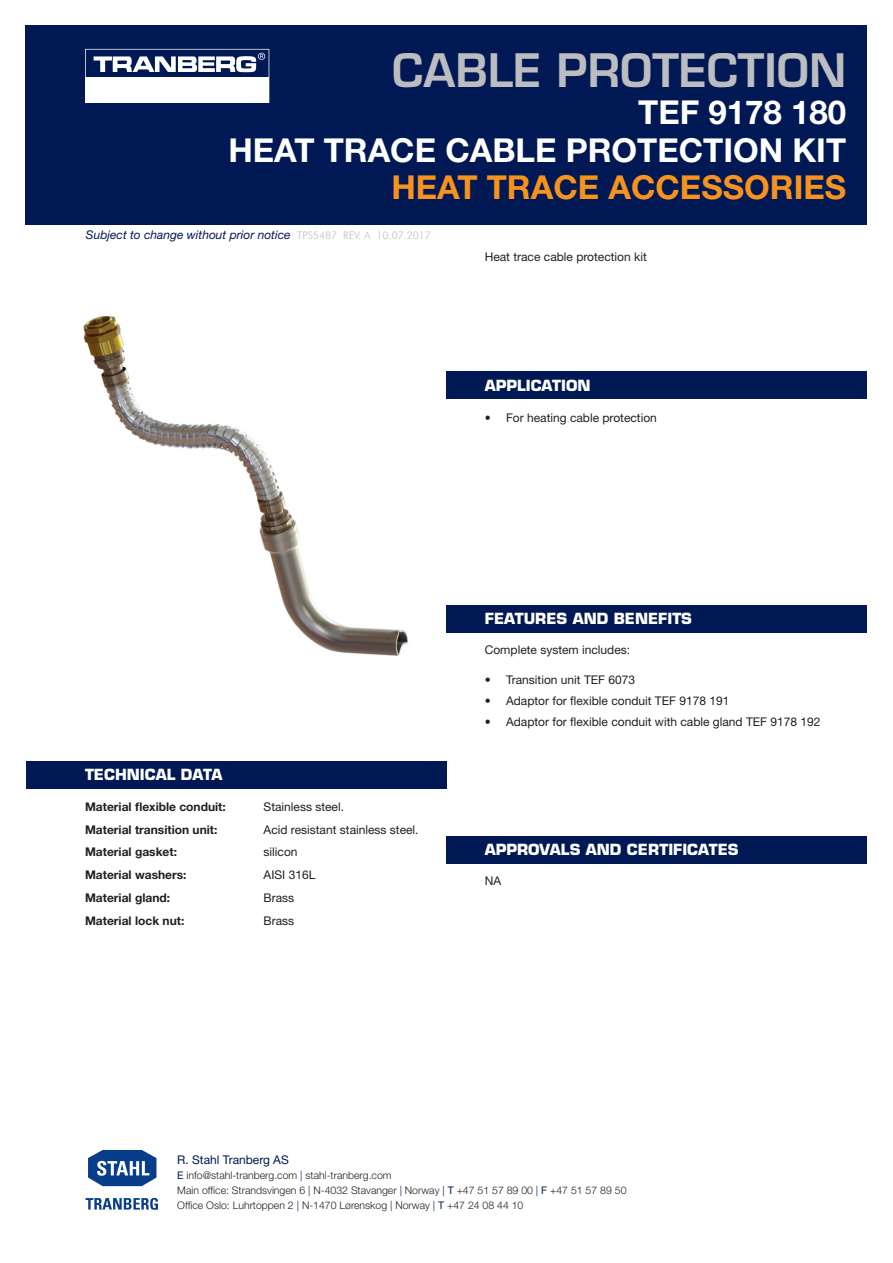
<style>
.page{position:relative;width:893px;height:1263px;background:#fff}
.page>*{position:absolute;margin:0;border:0;box-sizing:border-box;transform-origin:0 0}
.Brødtekst{font:600 45px "Eurostile LT Std";color:#bcbdc0}
.Brødtekst-2{font:700 33px "Helvetica Neue LT";color:#fff}
.t1{font:700 33px "Helvetica Neue LT";color:#f7931d}
.t2{font:700 15px "Eurostile LT Std";color:#fff}
.Teknisk_data{font:12px "Helvetica Neue LT";color:#231f20}
.Teknisk_data-2{font:700 12px "Helvetica Neue LT";color:#231f20}
.Brødtekst-3{font:italic 12px "Helvetica Neue LT";color:#001954}
.Brødtekst_01{font:12px "Helvetica Neue LT";color:#231f20}
.Brødtekst-4{font:12px "Helvetica Neue LT";color:#231f20}
.t3{font:12px "Helvetica Neue LT";color:#001954}
.t4{font:300 10.5px/15px "Helvetica Neue LT";color:#231f20}
.s1{font-family:"Futura BT";font-weight:300;font-style:normal;font-size:10.5px;color:#bcbdc0}
.s2{font-weight:400;color:#001954}
.s3{color:#001954}
</style>
<div class="page">
<div style="left:26px;top:26px;width:841px;height:199px;background:#001954"></div>
<svg style="left:85px;top:49px;width:184px;height:54px"></svg>
<svg style="left:88px;top:1150px;width:69px;height:37px"></svg>
<svg style="left:86px;top:1198px;width:72px;height:12px"></svg>
<div style="left:446px;top:371px;width:421px;height:28px;background:#001954"></div>
<div style="left:446px;top:605px;width:421px;height:27px;background:#001954"></div>
<div style="left:446px;top:836px;width:421px;height:27px;background:#001954"></div>
<div style="left:26px;top:761px;width:420px;height:27px;background:#001954"></div>
<img style="left:83px;top:315px;width:325px;height:341px">
<p class="Brødtekst" style="left:392px;top:42px;width:455px">CABLE PROTECTION</p>
<p class="Brødtekst-2" style="left:638px;top:92px;width:209px">TEF 9178 180</p>
<p class="Brødtekst-2" style="left:228px;top:130px;width:619px">HEAT TRACE CABLE PROTECTION KIT</p>
<p class="t1" style="left:391px;top:167px;width:456px">HEAT TRACE ACCESSORIES</p>
<p class="Brødtekst-3" style="left:86px;top:228px;width:347px">Subject to change without prior notice <span class="s1">TPS5487 REV. A 10.07.2017</span></p>
<p class="Brødtekst_01" style="left:485px;top:250px;width:164px">Heat trace cable protection kit</p>
<p class="t2" style="left:485px;top:376px;width:107px">APPLICATION</p>
<p class="Teknisk_data" style="left:485px;top:410px;width:174px">• For heating cable protection</p>
<p class="t2" style="left:485px;top:609px;width:209px">FEATURES AND BENEFITS</p>
<p class="t2" style="left:85px;top:766px;width:139px">TECHNICAL DATA</p>
<p class="Teknisk_data-2" style="left:85px;top:799px;width:142px">Material flexible conduit:</p>
<p class="Teknisk_data" style="left:264px;top:799px;width:82px">Stainless steel.</p>
<p class="Teknisk_data-2" style="left:85px;top:822px;width:134px">Material transition unit:</p>
<p class="Teknisk_data" style="left:264px;top:822px;width:156px">Acid resistant stainless steel.</p>
<p class="Teknisk_data-2" style="left:85px;top:845px;width:93px">Material gasket:</p>
<p class="Teknisk_data" style="left:264px;top:845px;width:35px">silicon</p>
<p class="Teknisk_data-2" style="left:85px;top:868px;width:103px">Material washers:</p>
<p class="Teknisk_data" style="left:264px;top:868px;width:53px">AISI 316L</p>
<p class="Teknisk_data-2" style="left:85px;top:890px;width:87px">Material gland:</p>
<p class="Teknisk_data" style="left:264px;top:891px;width:32px">Brass</p>
<p class="Teknisk_data-2" style="left:85px;top:913px;width:101px">Material lock nut:</p>
<p class="Teknisk_data" style="left:264px;top:914px;width:32px">Brass</p>
<p class="Brødtekst-4" style="left:485px;top:643px;width:147px">Complete system includes:</p>
<p class="Teknisk_data" style="left:485px;top:672px;width:152px">• Transition unit TEF 6073</p>
<p class="Teknisk_data" style="left:485px;top:694px;width:246px">• Adaptor for flexible conduit TEF 9178 191</p>
<p class="Teknisk_data" style="left:485px;top:715px;width:337px">• Adaptor for flexible conduit with cable gland TEF 9178 192</p>
<p class="t2" style="left:485px;top:840px;width:255px">APPROVALS AND CERTIFICATES</p>
<p class="Brødtekst-4" style="left:485px;top:874px;width:18px">NA</p>
<p class="t3" style="left:177px;top:1153px;width:113px">R. Stahl Tranberg AS</p>
<p class="t4" style="left:177px;top:1168px;width:451px"><span class="s2">E</span> info@stahl-tranberg.com <span class="s3">|</span> stahl-tranberg.com<br>Main office: Strandsvingen 6 <span class="s3">|</span> N-4032 Stavanger <span class="s3">|</span> Norway <span class="s3">|</span> <span class="s2">T</span> +47 51 57 89 00 <span class="s3">|</span> <span class="s2">F</span> +47 51 57 89 50<br>Office Oslo: Luhrtoppen 2 <span class="s3">|</span> N-1470 Lørenskog <span class="s3">|</span> Norway <span class="s3">|</span> <span class="s2">T</span> +47 24 08 44 10</p>
</div>
